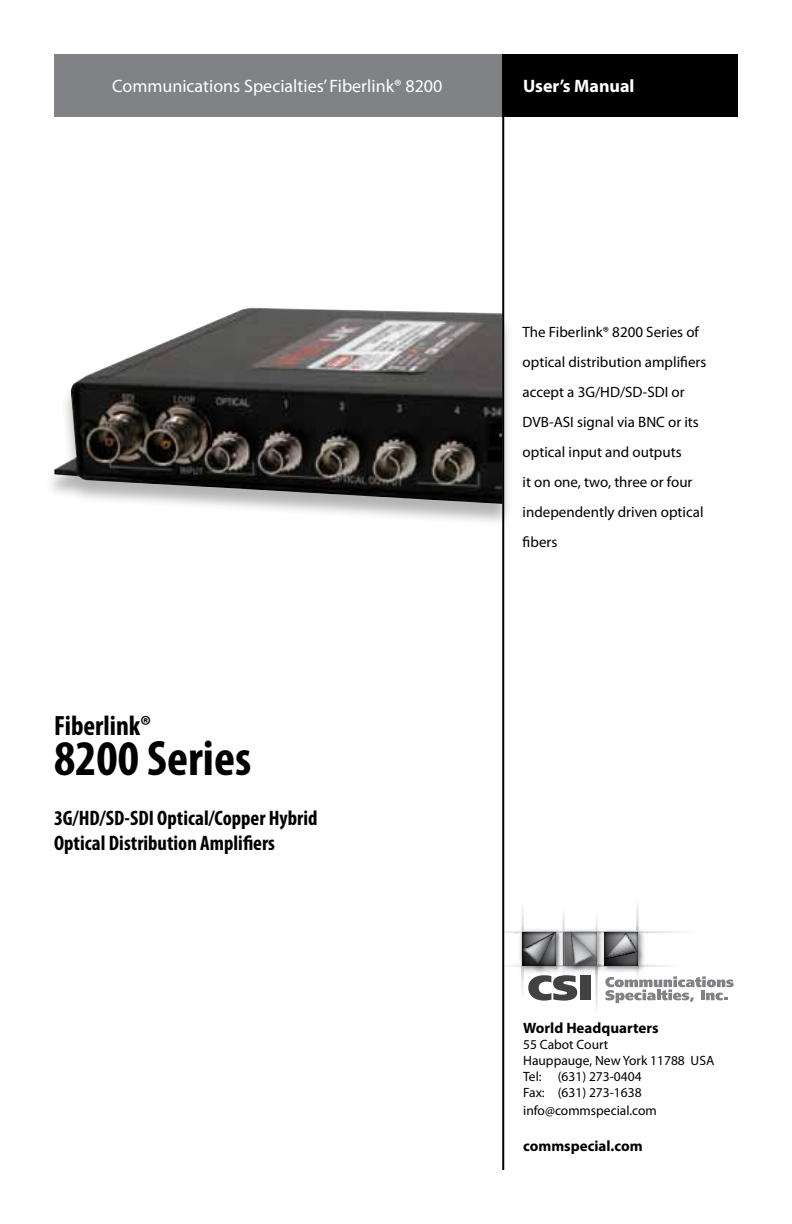
<style>
.page{position:relative;width:792px;height:1224px;background:#fff}
.page>*{position:absolute;margin:0;border:0;box-sizing:border-box;transform-origin:0 0}
.t1{font:700 condensed 50px "Myriad Pro";color:#000}
.t2{font:700 condensed 28px "Myriad Pro";color:#000}
.t3{font:700 condensed 21px/25.2px "Myriad Pro";color:#000}
.t4{font:18px "Myriad Pro";color:#fff}
.t5{font:700 18px "Myriad Pro";color:#fff}
.t6{font:15px/30px "Myriad Pro";color:#000}
.t7{font:700 15px "Myriad Pro";color:#000}
.t8{font:13.6px/16.2px "Myriad Pro";color:#000}
</style>
<div class="page">
<div style="left:43px;top:310px;width:470px;height:217px;background:#000;opacity:.3"></div>
<img style="left:54px;top:308px;width:448px;height:196px">
<svg style="left:504px;top:898px;width:230px;height:119px"></svg>
<div style="left:580px;top:976px;width:10px;height:24px;background:#424243"></div>
<div style="left:54px;top:54px;width:464px;height:62px;background:#808285"></div>
<div style="left:503px;top:54px;width:235px;height:62px;background:#000"></div>
<hr style="left:502px;top:54px;width:2px;height:1116px;background:#000">
<p class="t4" style="left:112px;top:75px;width:332px">Communications Specialties’ Fiberlink® 8200</p>
<p class="t5" style="left:523px;top:74px;width:113px">User’s Manual</p>
<h2 class="t2" style="left:54px;top:708px;width:98px">Fiberlink®</h2>
<h1 class="t1" style="left:54px;top:727px;width:199px">8200 Series</h1>
<h3 class="t3" style="left:54px;top:805px;width:265px">3G/HD/SD-SDI Optical/Copper Hybrid<br>Optical Distribution Amplifiers</h3>
<p class="t6" style="left:523px;top:317px;width:185px">The Fiberlink® 8200 Series of optical distribution amplifiers accept a 3G/HD/SD-SDI or<br>DVB-ASI signal via BNC or its optical input and outputs<br>it on one, two, three or four independently driven optical fibers</p>
<p class="t7" style="left:523px;top:1018px;width:137px">World Headquarters</p>
<p class="t8" style="left:523px;top:1036px;width:193px">55 Cabot Court<br>Hauppauge, New York 11788 USA<br>Tel: (631) 273-0404<br>Fax: (631) 273-1638</p>
<p class="t8" style="left:523px;top:1103px;width:135px">info@commspecial.com</p>
<p class="t7" style="left:523px;top:1137px;width:121px">commspecial.com</p>
</div>
